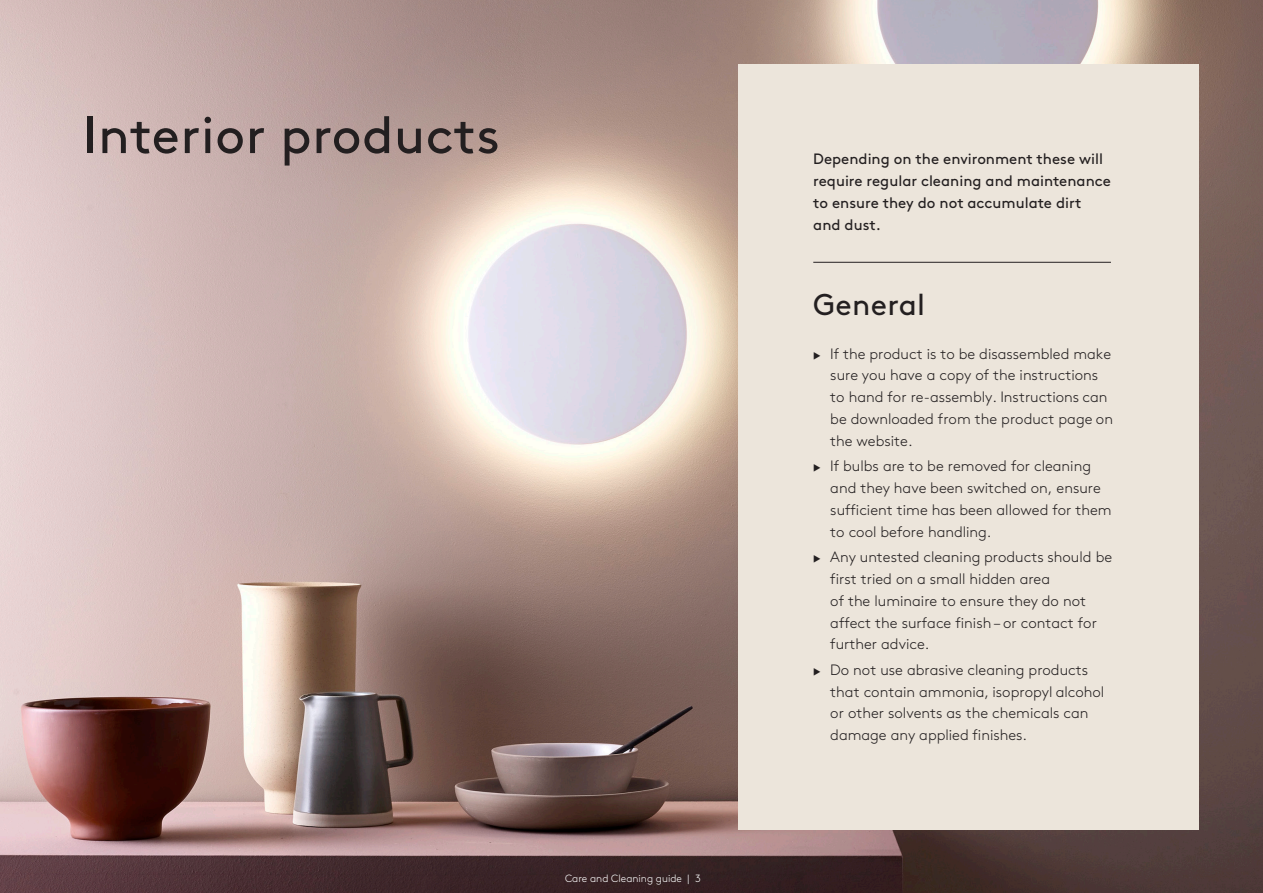
<style>
.page{position:relative;width:1263px;height:893px;background:#fff}
.page>*{position:absolute;margin:0;border:0;box-sizing:border-box;transform-origin:0 0}
.t1{font:51.9px "Brown Std";letter-spacing:.01em;color:#231f20}
.t2{font:30px "Brown Std";letter-spacing:.01em;color:#231f20}
.t3{font:300 15px/21.8px "Brown Std";color:#231f20}
.t4{font:15px/21.8px "Brown Std";color:#231f20}
.t5{font:300 10.5px "Brown Std";color:#fff}
</style>
<div class="page">
<img style="left:0;top:0;width:1263px;height:893px">
<div style="left:738px;top:64px;width:461px;height:765px;background:#ece5db"></div>
<hr style="left:813px;top:262px;width:298px;height:1px;background:#231f20">
<p class="t1" style="left:83px;top:105px;width:419px">Interior products</p>
<p class="t5" style="left:565px;top:873px;width:137px">Care and Cleaning guide | 3</p>
<p class="t4" style="left:813px;top:148px;width:299px">Depending on the environment these will require regular cleaning and maintenance to ensure they do not accumulate dirt and dust.</p>
<p class="t2" style="left:813px;top:287px;width:113px">General</p>
<p class="t3" style="left:830px;top:343px;width:284px">If the product is to be disassembled make sure you have a copy of the instructions to hand for re-assembly. Instructions can be downloaded from the product page on the website.</p>
<p class="t3" style="left:830px;top:456px;width:283px">If bulbs are to be removed for cleaning and they have been switched on, ensure sufficient time has been allowed for them to cool before handling.</p>
<p class="t3" style="left:830px;top:546px;width:284px">Any untested cleaning products should be first tried on a small hidden area<br>of the luminaire to ensure they do not affect the surface finish – or contact for further advice.</p>
<p class="t3" style="left:830px;top:659px;width:276px">Do not use abrasive cleaning products that contain ammonia, isopropyl alcohol or other solvents as the chemicals can damage any applied finishes.</p>
</div>
